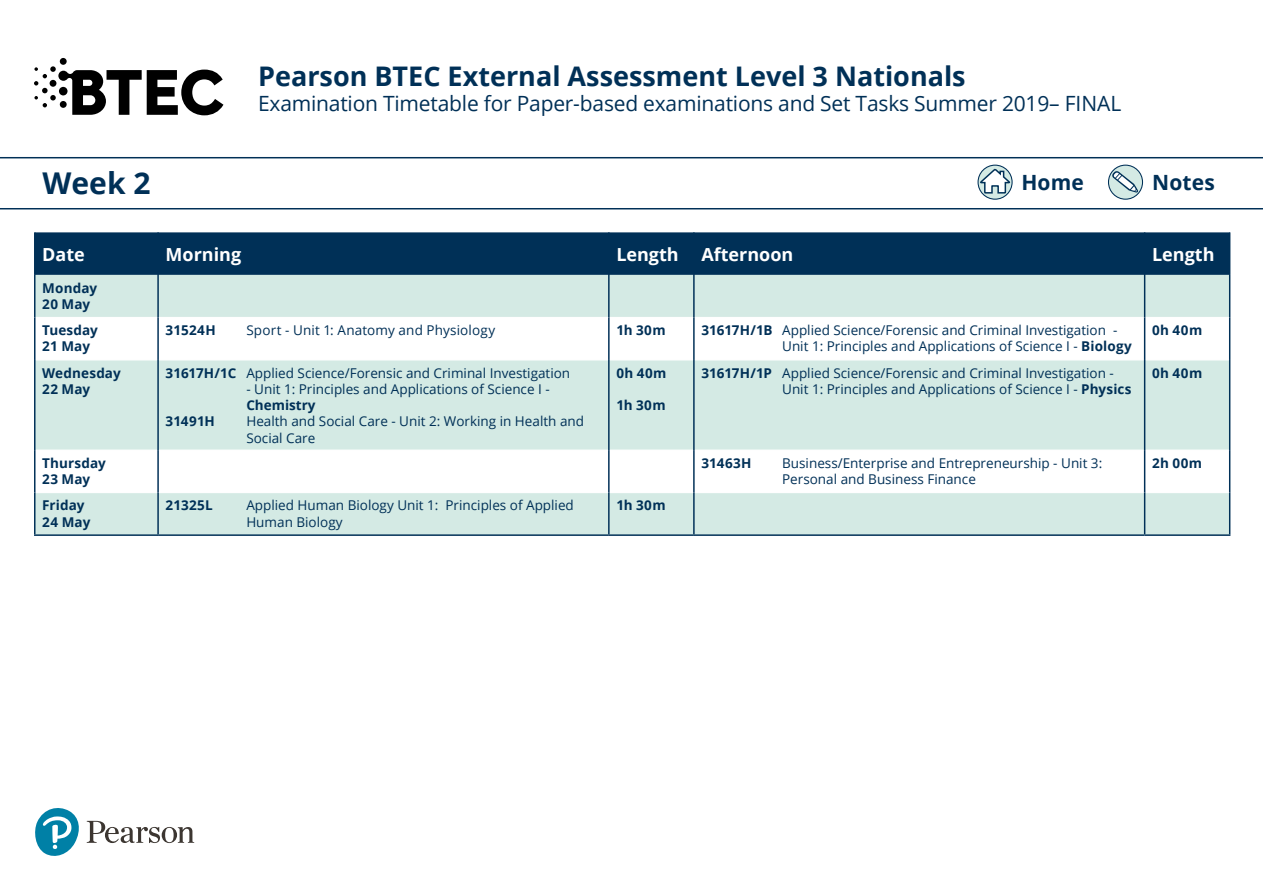
<style>
.page{position:relative;width:1263px;height:893px;background:#fff}
.page>*{position:absolute;margin:0;border:0;box-sizing:border-box;transform-origin:0 0}
.t1{font:700 30px "Open Sans";color:#003057}
.t2{font:700 27px "Open Sans";color:#003057}
.t3{font:21px "Open Sans";letter-spacing:-.01em;color:#003057}
.t4{font:700 21px "Open Sans";letter-spacing:.005em;color:#003057}
.t5{font:700 18px "Open Sans";color:#fff}
.t6{font:13.5px/16.2px "Open Sans";color:#003057}
.t7{font:700 13.5px/16.2px "Open Sans";letter-spacing:.01em;color:#003057}
.s1{font-weight:700}
</style>
<div class="page">
<svg style="left:1108px;top:165px;width:34px;height:34px"></svg>
<div style="left:1108px;top:165px;width:35px;height:35px;border:1px solid #003057;border-radius:50%"></div>
<svg style="left:1112px;top:171px;width:26px;height:22px"></svg>
<svg style="left:978px;top:165px;width:34px;height:34px"></svg>
<div style="left:977px;top:165px;width:36px;height:35px;border:1px solid #003057;border-radius:50%"></div>
<svg style="left:979px;top:169px;width:31px;height:25px"></svg>
<hr style="left:0;top:157px;width:1263px;height:1px;background:#003057">
<hr style="left:0;top:208px;width:1263px;height:1px;background:#003057">
<div style="left:60px;top:58px;width:7px;height:7px;background:#000;border-radius:50%"></div>
<svg style="left:34px;top:66px;width:189px;height:49px"></svg>
<svg style="left:35px;top:808px;width:159px;height:48px"></svg>
<div style="left:36px;top:232px;width:1193px;height:43px;background:#003057"></div>
<div style="left:36px;top:275px;width:1193px;height:259px;background:#d4eae4"></div>
<svg style="left:36px;top:318px;width:1193px;height:174px;fill:#d4eae4"></svg>
<hr style="left:36px;top:317px;width:121px;height:1px;background:#fff">
<hr style="left:159px;top:317px;width:449px;height:1px;background:#fff">
<hr style="left:610px;top:317px;width:83px;height:1px;background:#fff">
<hr style="left:695px;top:317px;width:449px;height:1px;background:#fff">
<hr style="left:1145px;top:317px;width:84px;height:1px;background:#fff">
<hr style="left:36px;top:359px;width:121px;height:1px;background:#fff">
<hr style="left:159px;top:359px;width:449px;height:1px;background:#fff">
<hr style="left:610px;top:359px;width:83px;height:1px;background:#fff">
<hr style="left:695px;top:359px;width:449px;height:1px;background:#fff">
<hr style="left:1145px;top:359px;width:84px;height:1px;background:#fff">
<hr style="left:36px;top:450px;width:121px;height:1px;background:#fff">
<hr style="left:159px;top:450px;width:449px;height:1px;background:#fff">
<hr style="left:610px;top:450px;width:83px;height:1px;background:#fff">
<hr style="left:695px;top:450px;width:449px;height:1px;background:#fff">
<hr style="left:1145px;top:450px;width:84px;height:1px;background:#fff">
<hr style="left:36px;top:492px;width:121px;height:1px;background:#fff">
<hr style="left:159px;top:492px;width:449px;height:1px;background:#fff">
<hr style="left:610px;top:492px;width:83px;height:1px;background:#fff">
<hr style="left:695px;top:492px;width:449px;height:1px;background:#fff">
<hr style="left:1145px;top:492px;width:84px;height:1px;background:#fff">
<hr style="left:34px;top:232px;width:2px;height:43px;background:#003057">
<hr style="left:157px;top:232px;width:2px;height:43px;background:#003057">
<hr style="left:608px;top:232px;width:2px;height:43px;background:#003057">
<hr style="left:693px;top:232px;width:2px;height:43px;background:#003057">
<hr style="left:1144px;top:232px;width:1px;height:43px;background:#003057">
<hr style="left:1229px;top:232px;width:1px;height:43px;background:#003057">
<hr style="left:34px;top:275px;width:2px;height:42px;background:#003057">
<hr style="left:157px;top:275px;width:2px;height:42px;background:#003057">
<hr style="left:608px;top:275px;width:2px;height:42px;background:#003057">
<hr style="left:693px;top:275px;width:2px;height:42px;background:#003057">
<hr style="left:1144px;top:275px;width:1px;height:42px;background:#003057">
<hr style="left:1229px;top:275px;width:1px;height:42px;background:#003057">
<hr style="left:34px;top:317px;width:2px;height:43px;background:#003057">
<hr style="left:157px;top:317px;width:2px;height:43px;background:#003057">
<hr style="left:608px;top:317px;width:2px;height:43px;background:#003057">
<hr style="left:693px;top:317px;width:2px;height:43px;background:#003057">
<hr style="left:1144px;top:317px;width:1px;height:43px;background:#003057">
<hr style="left:1229px;top:317px;width:1px;height:43px;background:#003057">
<hr style="left:34px;top:360px;width:2px;height:90px;background:#003057">
<hr style="left:157px;top:360px;width:2px;height:90px;background:#003057">
<hr style="left:608px;top:360px;width:2px;height:90px;background:#003057">
<hr style="left:693px;top:360px;width:2px;height:90px;background:#003057">
<hr style="left:1144px;top:360px;width:1px;height:90px;background:#003057">
<hr style="left:1229px;top:360px;width:1px;height:90px;background:#003057">
<hr style="left:34px;top:450px;width:2px;height:43px;background:#003057">
<hr style="left:157px;top:450px;width:2px;height:43px;background:#003057">
<hr style="left:608px;top:450px;width:2px;height:43px;background:#003057">
<hr style="left:693px;top:450px;width:2px;height:43px;background:#003057">
<hr style="left:1144px;top:450px;width:1px;height:43px;background:#003057">
<hr style="left:1229px;top:450px;width:1px;height:43px;background:#003057">
<hr style="left:34px;top:493px;width:2px;height:41px;background:#003057">
<hr style="left:157px;top:493px;width:2px;height:41px;background:#003057">
<hr style="left:608px;top:493px;width:2px;height:41px;background:#003057">
<hr style="left:693px;top:493px;width:2px;height:41px;background:#003057">
<hr style="left:1144px;top:493px;width:1px;height:41px;background:#003057">
<hr style="left:1229px;top:493px;width:1px;height:41px;background:#003057">
<hr style="left:34px;top:534px;width:124px;height:2px;background:#003057">
<hr style="left:158px;top:534px;width:451px;height:2px;background:#003057">
<hr style="left:609px;top:534px;width:85px;height:2px;background:#003057">
<hr style="left:694px;top:534px;width:451px;height:2px;background:#003057">
<hr style="left:1145px;top:534px;width:85px;height:2px;background:#003057">
<h1 class="t1" style="left:43px;top:162px;width:109px">Week 2</h1>
<h2 class="t2" style="left:258px;top:57px;width:709px">Pearson BTEC External Assessment Level 3 Nationals</h2>
<h3 class="t3" style="left:258px;top:89px;width:865px">Examination Timetable for Paper-based examinations and Set Tasks Summer 2019– FINAL</h3>
<h3 class="t4" style="left:1021px;top:168px;width:64px">Home</h3>
<h3 class="t4" style="left:1152px;top:168px;width:64px">Notes</h3>
<h3 class="t5" style="left:42px;top:241px;width:44px">Date</h3>
<h3 class="t5" style="left:166px;top:241px;width:77px">Morning</h3>
<h3 class="t5" style="left:616px;top:241px;width:64px">Length</h3>
<h3 class="t5" style="left:701px;top:241px;width:93px">Afternoon</h3>
<h3 class="t5" style="left:1152px;top:241px;width:64px">Length</h3>
<p class="t7" style="left:42px;top:279px;width:56px">Monday<br>20 May</p>
<p class="t7" style="left:42px;top:322px;width:57px">Tuesday<br>21 May</p>
<p class="t7" style="left:166px;top:322px;width:52px">31524H</p>
<p class="t6" style="left:246px;top:322px;width:251px">Sport - Unit 1: Anatomy and Physiology</p>
<p class="t7" style="left:616px;top:322px;width:51px">1h 30m</p>
<p class="t6" style="left:782px;top:322px;width:351px;text-indent:-81px"><span class="s1">31617H/1B</span> Applied Science/Forensic and Criminal Investigation -<br>Unit 1: Principles and Applications of Science I - <span class="s1">Biology</span></p>
<p class="t7" style="left:1152px;top:322px;width:52px">0h 40m</p>
<p class="t7" style="left:42px;top:364px;width:80px">Wednesday<br>22 May</p>
<p class="t6" style="left:166px;top:364px;width:406px"><span class="s1">31617H/1C</span> Applied Science/Forensic and Criminal Investigation</p>
<p class="t6" style="left:782px;top:364px;width:351px;text-indent:-81px"><span class="s1">31617H/1P</span> Applied Science/Forensic and Criminal Investigation -<br>Unit 1: Principles and Applications of Science I - <span class="s1">Physics</span></p>
<p class="t7" style="left:1152px;top:364px;width:52px">0h 40m</p>
<p class="t7" style="left:616px;top:364px;width:52px">0h 40m</p>
<p class="t7" style="left:616px;top:397px;width:51px">1h 30m</p>
<p class="t6" style="left:246px;top:381px;width:305px">- Unit 1: Principles and Applications of Science I -</p>
<p class="t7" style="left:246px;top:397px;width:71px">Chemistry</p>
<p class="t7" style="left:166px;top:413px;width:51px">31491H</p>
<p class="t6" style="left:246px;top:413px;width:339px">Health and Social Care - Unit 2: Working in Health and<br>Social Care</p>
<p class="t7" style="left:42px;top:455px;width:65px">Thursday<br>23 May</p>
<p class="t7" style="left:701px;top:455px;width:52px">31463H</p>
<p class="t6" style="left:782px;top:455px;width:322px">Business/Enterprise and Entrepreneurship - Unit 3:<br>Personal and Business Finance</p>
<p class="t7" style="left:1152px;top:455px;width:51px">2h 00m</p>
<p class="t7" style="left:42px;top:497px;width:50px">Friday<br>24 May</p>
<p class="t7" style="left:166px;top:497px;width:49px">21325L</p>
<p class="t6" style="left:246px;top:497px;width:329px">Applied Human Biology Unit 1: Principles of Applied<br>Human Biology</p>
<p class="t7" style="left:616px;top:497px;width:51px">1h 30m</p>
</div>
